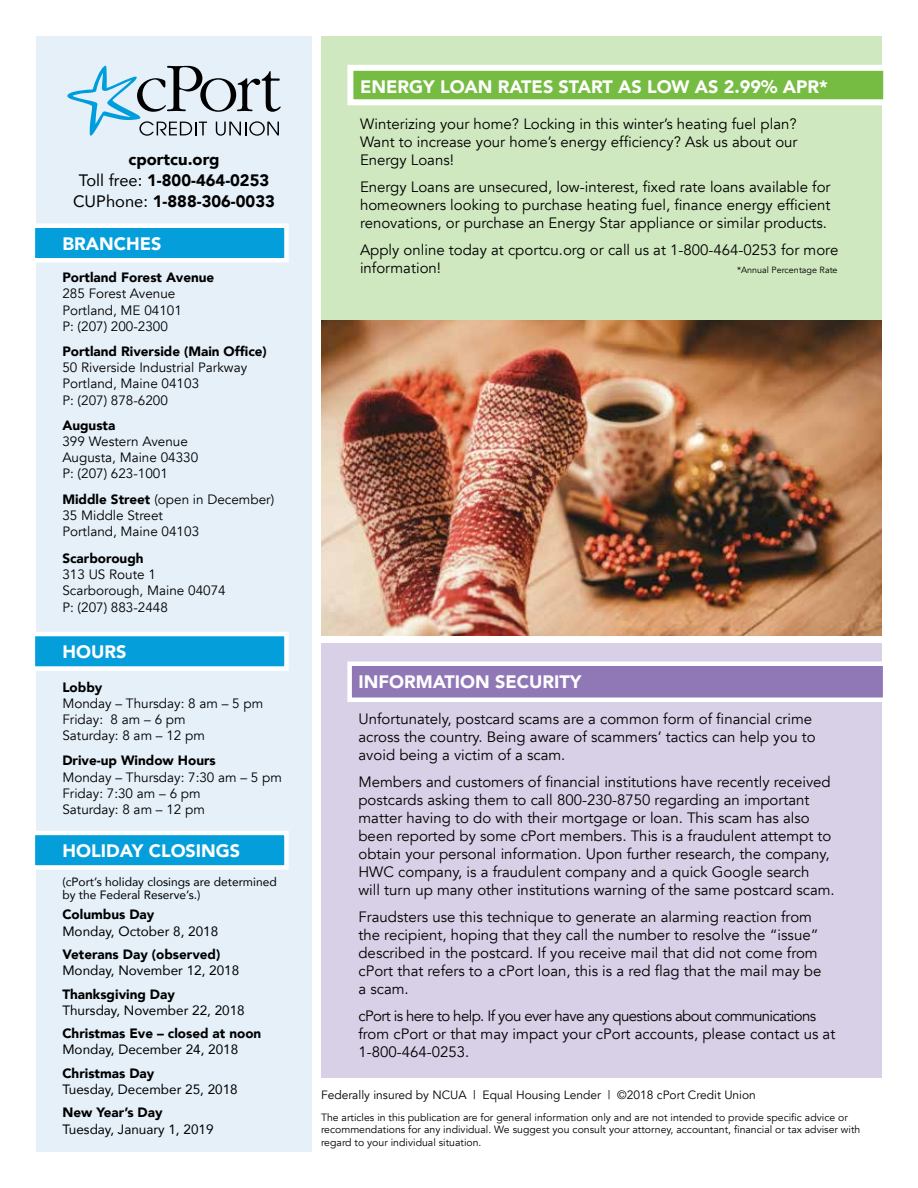
<style>
.page{position:relative;width:918px;height:1188px;background:#fff}
.page>*{position:absolute;margin:0;border:0;box-sizing:border-box;transform-origin:0 0}
.t1{font:900 18px "Avenir";color:#fff}
.t2{font:900 16.5px/21px "Avenir";color:#000;text-align:center}
.t3{font:15px/18px "Avenir";color:#000}
.t4{font:13.5px/16.2px "Avenir";color:#000}
.t5{font:900 13.5px "Avenir";color:#000}
.t6{font:13.5px "Avenir";color:#000}
.t7{font:12px "Avenir";color:#000}
.t8{font:12px/13.2px "Avenir";color:#000}
.t9{font:10.5px/12.6px "Avenir";color:#000}
.t10{font:9px "Avenir";color:#000}
.s1{font-weight:400}
.s2{font-weight:900}
</style>
<div class="page">
<div style="left:36px;top:36px;width:276px;height:1116px;background:#e5f0f9"></div>
<div style="left:321px;top:36px;width:561px;height:594px;background:#d0e8bf"></div>
<svg style="left:67px;top:66px;width:214px;height:70px"></svg>
<div style="left:31px;top:224px;width:258px;height:38px;background:#049fda;border:4px solid #fff"></div>
<div style="left:31px;top:632px;width:258px;height:39px;background:#049fda;border:4px solid #fff"></div>
<div style="left:31px;top:831px;width:258px;height:39px;background:#049fda;border:4px solid #fff"></div>
<div style="left:347px;top:65px;width:542px;height:40px;background:#76bc43;border:6px solid #fff"></div>
<div style="left:321px;top:644px;width:561px;height:434px;background:#d8d0e6"></div>
<div style="left:347px;top:662px;width:540px;height:40px;background:#9078b7;border:4px solid #fff"></div>
<img style="left:321px;top:320px;width:560px;height:315px">
<p class="t2" style="left:73px;top:148px;width:203px">cportcu.org<br><span class="s1">Toll free:</span> 1-800-464-0253<br><span class="s1">CUPhone:</span> 1-888-306-0033</p>
<p class="t1" style="left:62px;top:228px;width:100px">BRANCHES</p>
<p class="t5" style="left:62px;top:266px;width:153px">Portland Forest Avenue</p>
<p class="t4" style="left:62px;top:286px;width:121px">285 Forest Avenue<br>Portland, ME 04101<br>P: (207) 200-2300</p>
<p class="t5" style="left:62px;top:340px;width:206px">Portland Riverside (Main Office)</p>
<p class="t4" style="left:62px;top:360px;width:186px">50 Riverside Industrial Parkway<br>Portland, Maine 04103<br>P: (207) 878-6200</p>
<p class="t5" style="left:62px;top:413px;width:55px">Augusta</p>
<p class="t4" style="left:62px;top:433px;width:137px">399 Western Avenue<br>Augusta, Maine 04330<br>P: (207) 623-1001</p>
<p class="t4" style="left:62px;top:491px;width:213px"><span class="s2">Middle Street</span> (open in December)<br>35 Middle Street<br>Portland, Maine 04103</p>
<p class="t5" style="left:62px;top:547px;width:83px">Scarborough</p>
<p class="t4" style="left:62px;top:567px;width:165px">313 US Route 1<br>Scarborough, Maine 04074<br>P: (207) 883-2448</p>
<p class="t1" style="left:62px;top:636px;width:65px">HOURS</p>
<p class="t5" style="left:62px;top:675px;width:42px">Lobby</p>
<p class="t4" style="left:62px;top:695px;width:202px">Monday – Thursday: 8 am – 5 pm<br>Friday: 8 am – 6 pm<br>Saturday: 8 am – 12 pm</p>
<p class="t5" style="left:62px;top:749px;width:155px">Drive-up Window Hours</p>
<p class="t4" style="left:62px;top:769px;width:221px">Monday – Thursday: 7:30 am – 5 pm<br>Friday: 7:30 am – 6 pm<br>Saturday: 8 am – 12 pm</p>
<p class="t1" style="left:62px;top:835px;width:179px">HOLIDAY CLOSINGS</p>
<p class="t8" style="left:62px;top:875px;width:216px">(cPort’s holiday closings are determined by the Federal Reserve’s.)</p>
<p class="t5" style="left:62px;top:903px;width:93px">Columbus Day</p>
<p class="t6" style="left:62px;top:920px;width:157px">Monday, October 8, 2018</p>
<p class="t5" style="left:62px;top:943px;width:159px">Veterans Day (observed)</p>
<p class="t6" style="left:62px;top:960px;width:178px">Monday, November 12, 2018</p>
<p class="t5" style="left:62px;top:982px;width:114px">Thanksgiving Day</p>
<p class="t6" style="left:62px;top:999px;width:184px">Thursday, November 22, 2018</p>
<p class="t5" style="left:62px;top:1022px;width:200px">Christmas Eve – closed at noon</p>
<p class="t6" style="left:62px;top:1039px;width:177px">Monday, December 24, 2018</p>
<p class="t5" style="left:62px;top:1062px;width:93px">Christmas Day</p>
<p class="t6" style="left:62px;top:1079px;width:177px">Tuesday, December 25, 2018</p>
<p class="t5" style="left:62px;top:1101px;width:102px">New Year’s Day</p>
<p class="t6" style="left:62px;top:1118px;width:153px">Tuesday, January 1, 2019</p>
<p class="t1" style="left:360px;top:71px;width:469px">ENERGY LOAN RATES START AS LOW AS 2.99% APR*</p>
<p class="t3" style="left:360px;top:115px;width:439px;text-align:justify">Winterizing your home? Locking in this winter’s heating fuel plan?<br>Want to increase your home’s energy efficiency? Ask us about our Energy Loans!</p>
<p class="t3" style="left:360px;top:178px;width:472px;text-align:justify">Energy Loans are unsecured, low-interest, fixed rate loans available for homeowners looking to purchase heating fuel, finance energy efficient renovations, or purchase an Energy Star appliance or similar products.</p>
<p class="t3" style="left:360px;top:241px;width:480px">Apply online today at cportcu.org or call us at 1-800-464-0253 for more information!</p>
<p class="t10" style="left:737px;top:265px;width:102px">*Annual Percentage Rate</p>
<p class="t1" style="left:358px;top:667px;width:224px">INFORMATION SECURITY</p>
<p class="t3" style="left:358px;top:710px;width:459px">Unfortunately, postcard scams are a common form of financial crime across the country. Being aware of scammers’ tactics can help you to avoid being a victim of a scam.</p>
<p class="t3" style="left:358px;top:773px;width:478px">Members and customers of financial institutions have recently received postcards asking them to call 800-230-8750 regarding an important matter having to do with their mortgage or loan. This scam has also been reported by some cPort members. This is a fraudulent attempt to obtain your personal information. Upon further research, the company, HWC company, is a fraudulent company and a quick Google search will turn up many other institutions warning of the same postcard scam.</p>
<p class="t3" style="left:358px;top:908px;width:464px">Fraudsters use this technique to generate an alarming reaction from the recipient, hoping that they call the number to resolve the “issue” described in the postcard. If you receive mail that did not come from cPort that refers to a cPort loan, this is a red flag that the mail may be a scam.</p>
<p class="t3" style="left:358px;top:1007px;width:478px">cPort is here to help. If you ever have any questions about communications from cPort or that may impact your cPort accounts, please contact us at<br>1-800-464-0253.</p>
<p class="t7" style="left:321px;top:1088px;width:436px">Federally insured by NCUA | Equal Housing Lender | ©2018 cPort Credit Union</p>
<p class="t9" style="left:321px;top:1111px;width:541px">The articles in this publication are for general information only and are not intended to provide specific advice or recommendations for any individual. We suggest you consult your attorney, accountant, financial or tax adviser with regard to your individual situation.</p>
</div>
